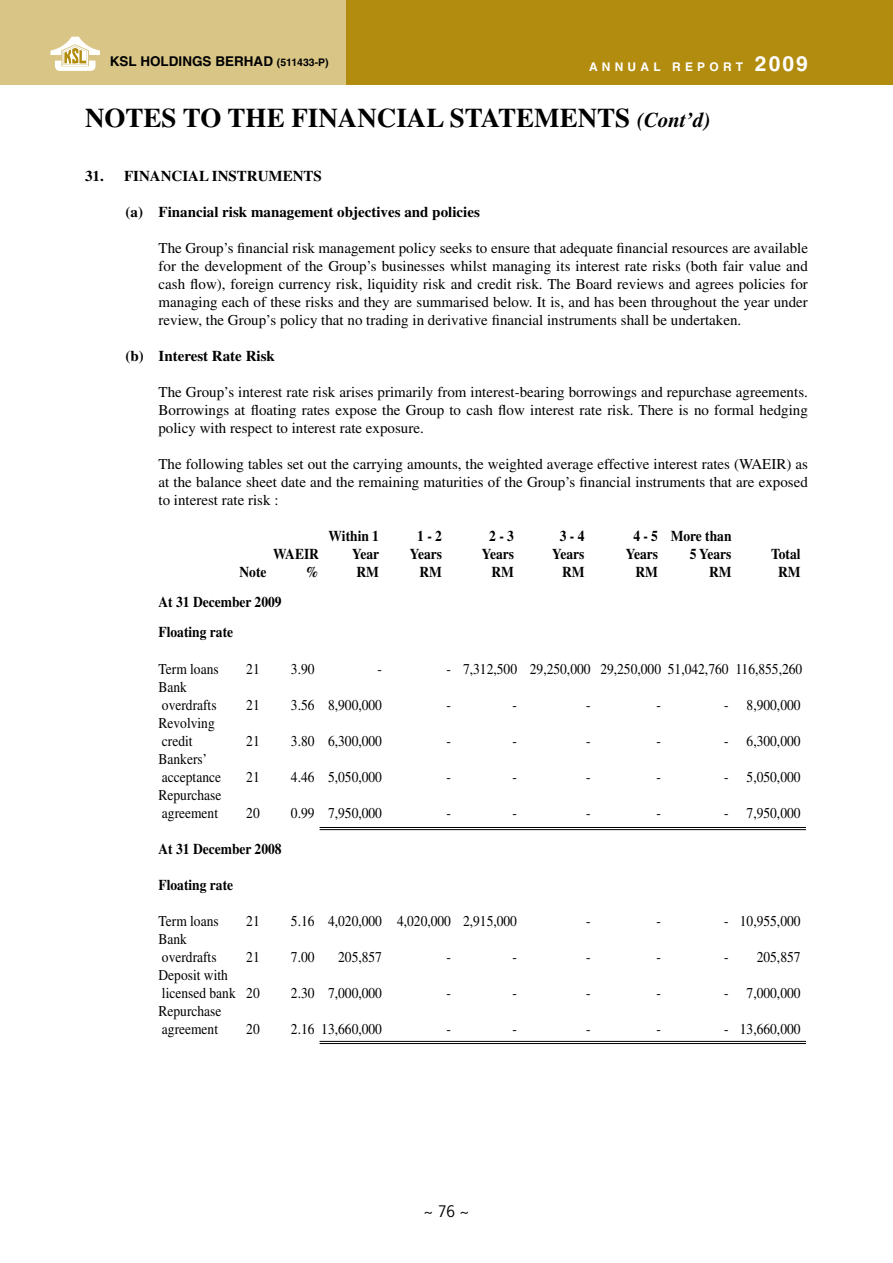
<style>
.page{position:relative;width:893px;height:1263px;background:#fff}
.page>*{position:absolute;margin:0;border:0;box-sizing:border-box;transform-origin:0 0}
.t1{font:700 27px "Times";color:#000}
.t2{font:italic 700 21px "Times";color:#000}
.t3{font:15px/18px "Times";color:#000;text-align:justify}
.t4{font:15px/18px "Times";color:#000;scale:.9 1}
.t5{font:700 15px/30px "Times";color:#000;scale:.9 1}
.t6{font:700 15px "Times";color:#000}
.t7{font:15px "News Gothic";color:#000}
.t8{font:700 13.5px "Helvetica";color:#000}
.t9{font:700 12px "Helvetica";letter-spacing:.35em;color:#fff}
.s1{font-size:10.5px}
.s2{font-size:21px}
</style>
<div class="page">
<div style="left:0;top:0;width:347px;height:84px;background:#d9c687"></div>
<div style="left:347px;top:0;width:546px;height:84px;background:#b28c0f"></div>
<svg style="left:50px;top:37px;width:50px;height:34px"></svg>
<hr style="left:320px;top:827px;width:486px;height:1px;background:#000">
<hr style="left:320px;top:829px;width:486px;height:1px;background:#000">
<hr style="left:320px;top:1041px;width:486px;height:1px;background:#000">
<hr style="left:320px;top:1043px;width:486px;height:1px;background:#000">
<p class="t8" style="left:110px;top:53px;width:220px">KSL HOLDINGS BERHAD <span class="s1">(511433-P)</span></p>
<p class="t9" style="left:589px;top:60px;width:220px">ANNUAL REPORT <span class="s2">2009</span></p>
<h1 class="t1" style="left:85px;top:102px;width:38px">Notes</h1>
<h1 class="t1" style="left:183px;top:102px;width:65px">to the</h1>
<h1 class="t1" style="left:291px;top:102px;width:18px">financial</h1>
<h1 class="t1" style="left:450px;top:102px;width:19px">statements</h1>
<h2 class="t2" style="left:637px;top:108px;width:75px">(Cont’d)</h2>
<p class="t6" style="left:85px;top:167px;width:59px">31. Financial</p>
<p class="t6" style="left:212px;top:167px;width:11px">instruments</p>
<p class="t6" style="left:126px;top:203px;width:356px">(a) Financial risk management objectives and policies</p>
<p class="t3" style="left:159px;top:239px;width:651px">The Group’s financial risk management policy seeks to ensure that adequate financial resources are available for the development of the Group’s businesses whilst managing its interest rate risks (both fair value and cash flow), foreign currency risk, liquidity risk and credit risk. The Board reviews and agrees policies for managing each of these risks and they are summarised below. It is, and has been throughout the year under review, the Group’s policy that no trading in derivative financial instruments shall be undertaken.</p>
<p class="t6" style="left:126px;top:347px;width:151px">(b) Interest Rate Risk</p>
<p class="t3" style="left:158px;top:383px;width:651px">The Group’s interest rate risk arises primarily from interest-bearing borrowings and repurchase agreements.<br>Borrowings at floating rates expose the Group to cash flow interest rate risk. There is no formal hedging policy with respect to interest rate exposure.</p>
<p class="t3" style="left:158px;top:455px;width:651px">The following tables set out the carrying amounts, the weighted average effective interest rates (WAEIR) as at the balance sheet date and the remaining maturities of the Group’s financial instruments that are exposed to interest rate risk :</p>
<p class="t5" style="left:329px;top:521px;width:57px">Within 1</p>
<p class="t5" style="left:417px;top:521px;width:29px">1 - 2</p>
<p class="t5" style="left:489px;top:521px;width:29px">2 - 3</p>
<p class="t5" style="left:560px;top:521px;width:29px">3 - 4</p>
<p class="t5" style="left:633px;top:521px;width:111px">4 - 5 More than</p>
<p class="t5" style="left:273px;top:539px;width:52px">WAEIR</p>
<p class="t5" style="left:352px;top:539px;width:31px">Year</p>
<p class="t5" style="left:410px;top:539px;width:37px">Years</p>
<p class="t5" style="left:482px;top:539px;width:37px">Years</p>
<p class="t5" style="left:552px;top:539px;width:37px">Years</p>
<p class="t5" style="left:626px;top:539px;width:37px">Years</p>
<p class="t5" style="left:690px;top:539px;width:48px">5 Years</p>
<p class="t5" style="left:771px;top:539px;width:34px">Total</p>
<p class="t5" style="left:239px;top:557px;width:31px">Note</p>
<p class="t5" style="left:305px;top:557px;width:16px">%</p>
<p class="t5" style="left:356px;top:557px;width:26px">RM</p>
<p class="t5" style="left:419px;top:557px;width:26px">RM</p>
<p class="t5" style="left:491px;top:557px;width:26px">RM</p>
<p class="t5" style="left:562px;top:557px;width:26px">RM</p>
<p class="t5" style="left:635px;top:557px;width:26px">RM</p>
<p class="t5" style="left:709px;top:557px;width:26px">RM</p>
<p class="t5" style="left:778px;top:557px;width:26px">RM</p>
<p class="t5" style="left:159px;top:587px;width:138px">At 31 December 2009<br>Floating rate</p>
<p class="t4" style="left:159px;top:659px;width:68px">Term loans</p>
<p class="t4" style="left:246px;top:659px;width:16px">21</p>
<p class="t4" style="left:291px;top:659px;width:28px">3.90</p>
<p class="t4" style="left:378px;top:659px;width:6px">-</p>
<p class="t4" style="left:447px;top:659px;width:397px">- 7,312,500 29,250,000 29,250,000 51,042,760 116,855,260</p>
<p class="t4" style="left:159px;top:677px;width:66px">Bank overdrafts</p>
<p class="t4" style="left:246px;top:695px;width:16px">21</p>
<p class="t4" style="left:291px;top:695px;width:103px">3.56 8,900,000</p>
<p class="t4" style="left:447px;top:695px;width:6px">-</p>
<p class="t4" style="left:513px;top:695px;width:6px">-</p>
<p class="t4" style="left:586px;top:695px;width:6px">-</p>
<p class="t4" style="left:657px;top:695px;width:6px">-</p>
<p class="t4" style="left:724px;top:695px;width:86px">- 8,900,000</p>
<p class="t4" style="left:159px;top:713px;width:64px">Revolving credit</p>
<p class="t4" style="left:159px;top:749px;width:71px">Bankers’ acceptance</p>
<p class="t4" style="left:246px;top:731px;width:16px">21</p>
<p class="t4" style="left:291px;top:731px;width:103px">3.80 6,300,000</p>
<p class="t4" style="left:447px;top:731px;width:6px">-</p>
<p class="t4" style="left:513px;top:731px;width:6px">-</p>
<p class="t4" style="left:586px;top:731px;width:6px">-</p>
<p class="t4" style="left:657px;top:731px;width:6px">-</p>
<p class="t4" style="left:724px;top:731px;width:86px">- 6,300,000</p>
<p class="t4" style="left:246px;top:767px;width:16px">21</p>
<p class="t4" style="left:291px;top:767px;width:103px">4.46 5,050,000</p>
<p class="t4" style="left:447px;top:767px;width:6px">-</p>
<p class="t4" style="left:513px;top:767px;width:6px">-</p>
<p class="t4" style="left:586px;top:767px;width:6px">-</p>
<p class="t4" style="left:657px;top:767px;width:6px">-</p>
<p class="t4" style="left:724px;top:767px;width:86px">- 5,050,000</p>
<p class="t4" style="left:159px;top:785px;width:71px">Repurchase agreement</p>
<p class="t4" style="left:246px;top:803px;width:16px">20</p>
<p class="t4" style="left:291px;top:803px;width:103px">0.99 7,950,000</p>
<p class="t4" style="left:447px;top:803px;width:6px">-</p>
<p class="t4" style="left:513px;top:803px;width:6px">-</p>
<p class="t4" style="left:586px;top:803px;width:6px">-</p>
<p class="t4" style="left:657px;top:803px;width:6px">-</p>
<p class="t4" style="left:724px;top:803px;width:86px">- 7,950,000</p>
<p class="t5" style="left:159px;top:833px;width:138px">At 31 December 2008</p>
<p class="t5" style="left:159px;top:869px;width:84px">Floating rate</p>
<p class="t4" style="left:159px;top:911px;width:68px">Term loans</p>
<p class="t4" style="left:246px;top:911px;width:16px">21</p>
<p class="t4" style="left:291px;top:911px;width:253px">5.16 4,020,000 4,020,000 2,915,000</p>
<p class="t4" style="left:586px;top:911px;width:6px">-</p>
<p class="t4" style="left:657px;top:911px;width:6px">-</p>
<p class="t4" style="left:724px;top:911px;width:86px">- 10,955,000</p>
<p class="t4" style="left:159px;top:929px;width:66px">Bank overdrafts</p>
<p class="t4" style="left:246px;top:947px;width:16px">21</p>
<p class="t4" style="left:291px;top:947px;width:28px">7.00</p>
<p class="t4" style="left:338px;top:947px;width:50px">205,857</p>
<p class="t4" style="left:447px;top:947px;width:6px">-</p>
<p class="t4" style="left:513px;top:947px;width:6px">-</p>
<p class="t4" style="left:586px;top:947px;width:6px">-</p>
<p class="t4" style="left:657px;top:947px;width:6px">-</p>
<p class="t4" style="left:724px;top:947px;width:86px">- 205,857</p>
<p class="t4" style="left:159px;top:965px;width:114px">Deposit with licensed bank 20</p>
<p class="t4" style="left:291px;top:983px;width:103px">2.30 7,000,000</p>
<p class="t4" style="left:447px;top:983px;width:6px">-</p>
<p class="t4" style="left:513px;top:983px;width:6px">-</p>
<p class="t4" style="left:586px;top:983px;width:6px">-</p>
<p class="t4" style="left:657px;top:983px;width:6px">-</p>
<p class="t4" style="left:724px;top:983px;width:86px">- 7,000,000</p>
<p class="t4" style="left:159px;top:1001px;width:71px">Repurchase agreement</p>
<p class="t4" style="left:246px;top:1019px;width:16px">20</p>
<p class="t4" style="left:291px;top:1019px;width:103px">2.16 13,660,000</p>
<p class="t4" style="left:447px;top:1019px;width:6px">-</p>
<p class="t4" style="left:513px;top:1019px;width:6px">-</p>
<p class="t4" style="left:586px;top:1019px;width:6px">-</p>
<p class="t4" style="left:657px;top:1019px;width:6px">-</p>
<p class="t4" style="left:724px;top:1019px;width:86px">- 13,660,000</p>
<p class="t7" style="left:424px;top:1202px;width:47px">~ 76 ~</p>
</div>
